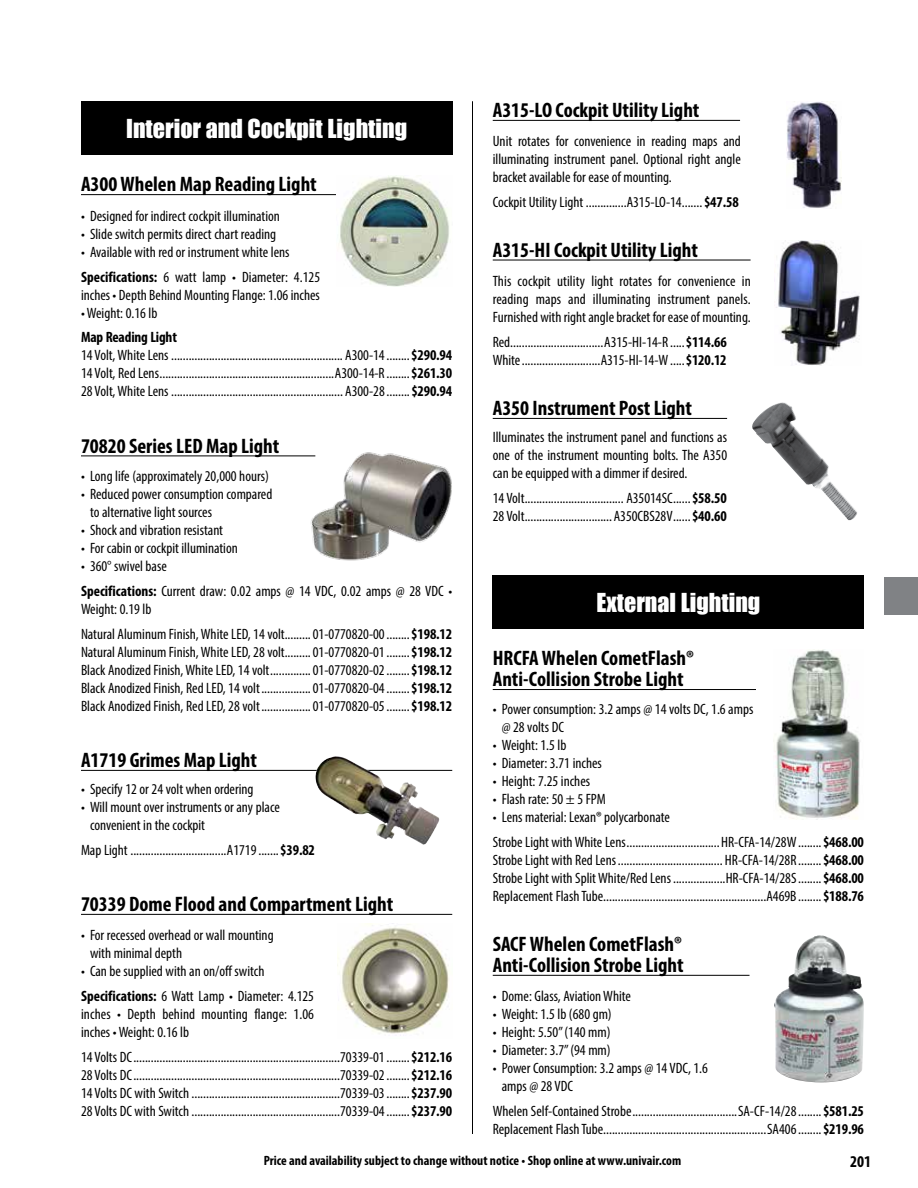
<style>
.page{position:relative;width:918px;height:1188px;background:#fff}
.page>*{position:absolute;margin:0;border:0;box-sizing:border-box;transform-origin:0 0}
.t1{font:24px "Impact";color:#fff}
.t2{font:700 condensed 21px/21px "Myriad Pro";color:#000}
.t3{font:700 condensed 16.5px "Myriad Pro";color:#000}
.t4{font:condensed 15px/18px "Myriad Pro";color:#000}
.t5{font:700 condensed 13.5px "Myriad Pro";color:#000}
.s1{font-weight:700}
</style>
<div class="page">
<div style="left:884px;top:577px;width:34px;height:38px;background:#808285"></div>
<hr style="left:472px;top:101px;width:1px;height:1033px;background:#000">
<img style="left:302px;top:452px;width:150px;height:109px">
<hr style="left:81px;top:456px;width:234px;height:1px;background:#000">
<div style="left:81px;top:101px;width:371px;height:54px;background:#000"></div>
<hr style="left:81px;top:194px;width:371px;height:1px;background:#000">
<img style="left:337px;top:176px;width:115px;height:110px">
<hr style="left:81px;top:770px;width:371px;height:1px;background:#000">
<img style="left:315px;top:759px;width:88px;height:80px">
<hr style="left:493px;top:260px;width:258px;height:1px;background:#000">
<img style="left:776px;top:240px;width:84px;height:126px">
<img style="left:752px;top:402px;width:105px;height:118px">
<hr style="left:493px;top:418px;width:234px;height:1px;background:#000">
<img style="left:337px;top:923px;width:113px;height:113px">
<hr style="left:81px;top:914px;width:371px;height:1px;background:#000">
<hr style="left:493px;top:975px;width:257px;height:1px;background:#000">
<img style="left:774px;top:935px;width:90px;height:147px">
<div style="left:493px;top:575px;width:371px;height:54px;background:#000"></div>
<hr style="left:493px;top:689px;width:263px;height:1px;background:#000">
<img style="left:775px;top:649px;width:85px;height:170px">
<hr style="left:493px;top:120px;width:247px;height:1px;background:#000">
<img style="left:786px;top:101px;width:56px;height:107px">
<h1 class="t1" style="left:126px;top:110px;width:283px">Interior and Cockpit Lighting</h1>
<h2 class="t2" style="left:81px;top:173px;width:237px">A300 Whelen Map Reading Light</h2>
<p class="t4" style="left:81px;top:207px;width:200px">• Designed for indirect cockpit illumination</p>
<p class="t4" style="left:81px;top:225px;width:197px">• Slide switch permits direct chart reading</p>
<p class="t4" style="left:81px;top:239px;width:241px;line-height:24.8px">• Available with red or instrument white lens<br><span class="s1">Specifications:</span> 6 watt lamp • Diameter: 4.125</p>
<p class="t4" style="left:81px;top:285px;width:240px">inches • Depth Behind Mounting Flange: 1.06 inches</p>
<p class="t4" style="left:81px;top:303px;width:78px">• Weight: 0.16 lb</p>
<p class="t4" style="left:81px;top:328px;width:373px"><span class="s1">Map Reading Light<br></span>14 Volt, White Lens ........................................................... A300-14........<span class="s1">$290.94<br></span>14 Volt, Red Lens............................................................A300-14-R ........<span class="s1">$261.30<br></span>28 Volt, White Lens ........................................................... A300-28........<span class="s1">$290.94</span></p>
<h2 class="t2" style="left:81px;top:435px;width:200px">70820 Series LED Map Light</h2>
<p class="t4" style="left:81px;top:467px;width:189px">• Long life (approximately 20,000 hours)</p>
<p class="t4" style="left:90px;top:485px;width:184px;text-indent:-9px">• Reduced power consumption compared to alternative light sources</p>
<p class="t4" style="left:81px;top:521px;width:144px">• Shock and vibration resistant</p>
<p class="t4" style="left:81px;top:539px;width:158px">• For cabin or cockpit illumination</p>
<p class="t4" style="left:81px;top:554px;width:373px;line-height:24.8px">• 360° swivel base<br><span class="s1">Specifications:</span> Current draw: 0.02 amps @ 14 VDC, 0.02 amps @ 28 VDC •</p>
<p class="t4" style="left:81px;top:596px;width:373px;line-height:24.8px">Weight: 0.19 lb<br>Natural Aluminum Finish, White LED, 14 volt.........01-0770820-00........<span class="s1">$198.12</span></p>
<p class="t4" style="left:81px;top:643px;width:373px;text-align:justify">Natural Aluminum Finish, White LED, 28 volt.........01-0770820-01........<span class="s1">$198.12<br></span>Black Anodized Finish, White LED, 14 volt..............01-0770820-02........<span class="s1">$198.12<br></span>Black Anodized Finish, Red LED, 14 volt.................01-0770820-04........<span class="s1">$198.12<br></span>Black Anodized Finish, Red LED, 28 volt.................01-0770820-05........<span class="s1">$198.12</span></p>
<h2 class="t2" style="left:81px;top:749px;width:177px">A1719 Grimes Map Light</h2>
<p class="t4" style="left:81px;top:780px;width:174px">• Specify 12 or 24 volt when ordering</p>
<p class="t4" style="left:90px;top:798px;width:191px;text-indent:-9px">• Will mount over instruments or any place convenient in the cockpit</p>
<p class="t4" style="left:81px;top:841px;width:236px">Map Light .................................A1719.......<span class="s1">$39.82</span></p>
<h2 class="t2" style="left:81px;top:893px;width:314px">70339 Dome Flood and Compartment Light</h2>
<p class="t4" style="left:90px;top:926px;width:185px;text-indent:-9px">• For recessed overhead or wall mounting with minimal depth</p>
<p class="t4" style="left:81px;top:962px;width:185px">• Can be supplied with an on/off switch</p>
<p class="t4" style="left:81px;top:987px;width:235px;text-align:justify"><span class="s1">Specifications:</span> 6 Watt Lamp • Diameter: 4.125 inches • Depth behind mounting flange: 1.06 inches • Weight: 0.16 lb</p>
<p class="t4" style="left:81px;top:1048px;width:373px;text-align:justify">14 Volts DC.......................................................................70339-01........<span class="s1">$212.16<br></span>28 Volts DC.......................................................................70339-02........<span class="s1">$212.16<br></span>14 Volts DC with Switch ...................................................70339-03........<span class="s1">$237.90<br></span>28 Volts DC with Switch ...................................................70339-04........<span class="s1">$237.90</span></p>
<h2 class="t2" style="left:493px;top:99px;width:208px">A315-LO Cockpit Utility Light</h2>
<p class="t4" style="left:493px;top:132px;width:250px;text-align:justify">Unit rotates for convenience in reading maps and illuminating instrument panel. Optional right angle bracket available for ease of mounting.</p>
<p class="t4" style="left:493px;top:192px;width:247px">Cockpit Utility Light ..............A315-LO-14....... <span class="s1">$47.58</span></p>
<h2 class="t2" style="left:493px;top:239px;width:207px">A315-HI Cockpit Utility Light</h2>
<p class="t4" style="left:493px;top:272px;width:260px;text-align:justify">This cockpit utility light rotates for convenience in reading maps and illuminating instrument panels.<br>Furnished with right angle bracket for ease of mounting.</p>
<p class="t4" style="left:493px;top:333px;width:235px">Red................................A315-HI-14-R .....<span class="s1">$114.66<br></span>White...........................A315-HI-14-W.....<span class="s1">$120.12</span></p>
<h2 class="t2" style="left:493px;top:397px;width:201px">A350 Instrument Post Light</h2>
<p class="t4" style="left:493px;top:428px;width:236px;text-align:justify">Illuminates the instrument panel and functions as one of the instrument mounting bolts. The A350 can be equipped with a dimmer if desired.</p>
<p class="t4" style="left:493px;top:489px;width:235px">14 Volt.................................. A35014SC......<span class="s1">$58.50<br></span>28 Volt.............................. A350CBS28V......<span class="s1">$40.60</span></p>
<h1 class="t1" style="left:596px;top:584px;width:166px">External Lighting</h1>
<h2 class="t2" style="left:493px;top:647px;width:203px">HRCFA Whelen CometFlash®<br>Anti-Collision Strobe Light</h2>
<p class="t4" style="left:502px;top:700px;width:253px;text-indent:-9px">• Power consumption: 3.2 amps @ 14 volts DC, 1.6 amps @ 28 volts DC</p>
<p class="t4" style="left:493px;top:736px;width:75px">• Weight: 1.5 lb</p>
<p class="t4" style="left:493px;top:754px;width:111px">• Diameter: 3.71 inches</p>
<p class="t4" style="left:493px;top:772px;width:99px">• Height: 7.25 inches</p>
<p class="t4" style="left:493px;top:790px;width:115px">• Flash rate: 50 ± 5 FPM</p>
<p class="t4" style="left:493px;top:808px;width:179px">• Lens material: Lexan® polycarbonate</p>
<p class="t4" style="left:493px;top:833px;width:373px;text-align:justify">Strobe Light with White Lens................................HR-CFA-14/28W........<span class="s1">$468.00<br></span>Strobe Light with Red Lens.................................... HR-CFA-14/28R ........<span class="s1">$468.00<br></span>Strobe Light with Split White/Red Lens..................HR-CFA-14/28S........<span class="s1">$468.00<br></span>Replacement Flash Tube........................................................A469B ........<span class="s1">$188.76</span></p>
<h2 class="t2" style="left:493px;top:933px;width:192px">SACF Whelen CometFlash®<br>Anti-Collision Strobe Light</h2>
<p class="t4" style="left:493px;top:987px;width:140px">• Dome: Glass, Aviation White</p>
<p class="t4" style="left:493px;top:1005px;width:121px">• Weight: 1.5 lb (680 gm)</p>
<p class="t4" style="left:493px;top:1023px;width:119px">• Height: 5.50” (140 mm)</p>
<p class="t4" style="left:493px;top:1041px;width:120px">• Diameter: 3.7” (94 mm)</p>
<p class="t4" style="left:502px;top:1059px;width:208px;text-indent:-9px">• Power Consumption: 3.2 amps @ 14 VDC, 1.6 amps @ 28 VDC</p>
<p class="t4" style="left:493px;top:1102px;width:373px">Whelen Self-Contained Strobe....................................SA-CF-14/28........<span class="s1">$581.25<br></span>Replacement Flash Tube........................................................SA406........<span class="s1">$219.96</span></p>
<p class="t5" style="left:264px;top:1152px;width:419px">Price and availability subject to change without notice • Shop online at www.univair.com</p>
<p class="t3" style="left:850px;top:1151px;width:23px">201</p>
</div>
